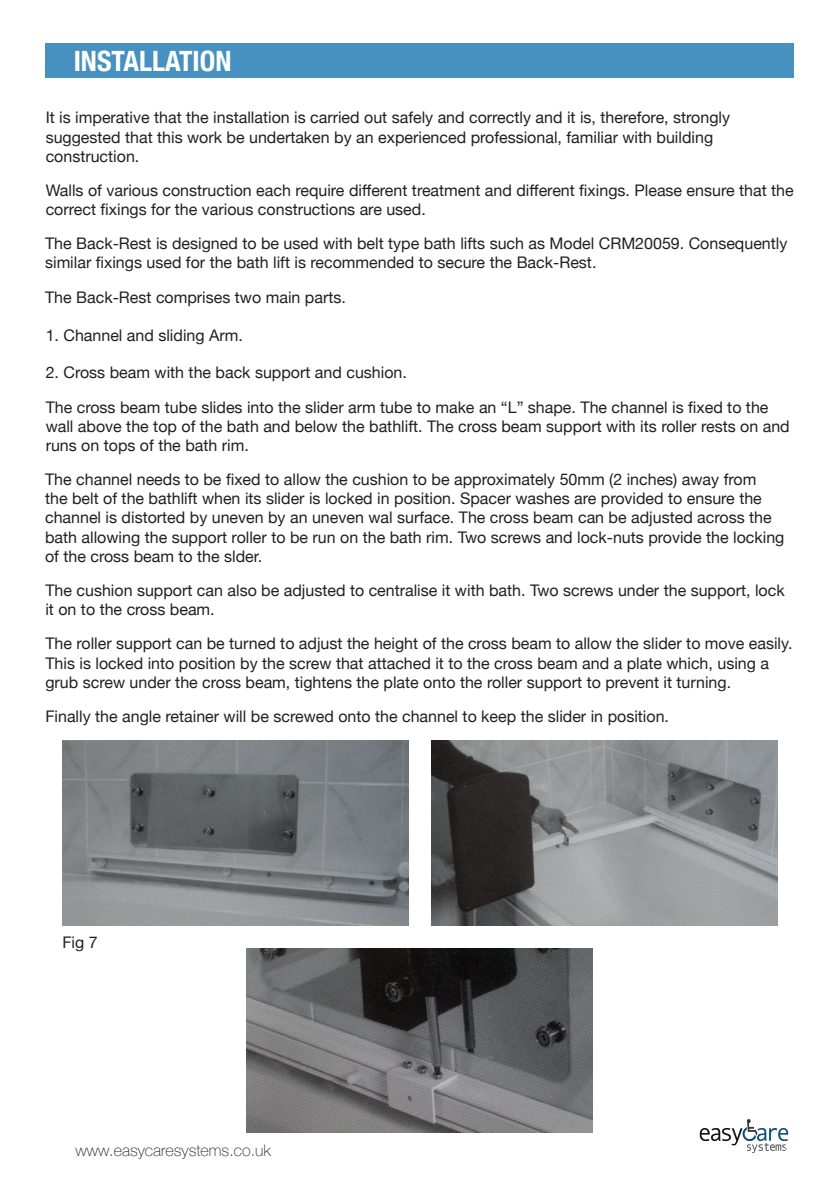
<style>
.page{position:relative;width:839px;height:1191px;background:#fff}
.page>*{position:absolute;margin:0;border:0;box-sizing:border-box;transform-origin:0 0}
.t1{font:700 condensed 28px "Helvetica Neue";color:#fff}
.t2{font:16px/19.2px "Helvetica Neue";color:#231f20}
.t3{font:100 16px "Helvetica Neue";color:#221e1f}
</style>
<div class="page">
<div style="left:45px;top:44px;width:749px;height:34px;background:#4691bf"></div>
<img style="left:62px;top:741px;width:346px;height:184px">
<img style="left:431px;top:741px;width:346px;height:184px">
<img style="left:247px;top:948px;width:345px;height:184px">
<img style="left:699px;top:1119px;width:90px;height:34px">
<h1 class="t1" style="left:74px;top:38px;width:159px">INSTALLATION</h1>
<p class="t2" style="left:46px;top:109px;width:685px">It is imperative that the installation is carried out safely and correctly and it is, therefore, strongly suggested that this work be undertaken by an experienced professional, familiar with building construction.</p>
<p class="t2" style="left:46px;top:182px;width:749px">Walls of various construction each require different treatment and different fixings. Please ensure that the correct fixings for the various constructions are used.</p>
<p class="t2" style="left:45px;top:235px;width:743px">The Back-Rest is designed to be used with belt type bath lifts such as Model CRM20059. Consequently similar fixings used for the bath lift is recommended to secure the Back-Rest.</p>
<p class="t2" style="left:45px;top:288px;width:302px">The Back-Rest comprises two main parts.</p>
<p class="t2" style="left:46px;top:326px;width:199px">1. Channel and sliding Arm.</p>
<p class="t2" style="left:46px;top:364px;width:363px">2. Cross beam with the back support and cushion.</p>
<p class="t2" style="left:46px;top:398px;width:745px">The cross beam tube slides into the slider arm tube to make an “L” shape. The channel is fixed to the wall above the top of the bath and below the bathlift. The cross beam support with its roller rests on and runs on tops of the bath rim.</p>
<p class="t2" style="left:45px;top:471px;width:740px">The channel needs to be fixed to allow the cushion to be approximately 50mm (2 inches) away from<br>the belt of the bathlift when its slider is locked in position. Spacer washes are provided to ensure the channel is distorted by uneven by an uneven wal surface. The cross beam can be adjusted across the bath allowing the support roller to be run on the bath rim. Two screws and lock-nuts provide the locking of the cross beam to the slder.</p>
<p class="t2" style="left:45px;top:581px;width:740px">The cushion support can also be adjusted to centralise it with bath. Two screws under the support, lock it on to the cross beam.</p>
<p class="t2" style="left:45px;top:635px;width:748px">The roller support can be turned to adjust the height of the cross beam to allow the slider to move easily.<br>This is locked into position by the screw that attached it to the cross beam and a plate which, using a grub screw under the cross beam, tightens the plate onto the roller support to prevent it turning.</p>
<p class="t2" style="left:45px;top:707px;width:625px">Finally the angle retainer will be screwed onto the channel to keep the slider in position.</p>
<p class="t2" style="left:62px;top:933px;width:37px">Fig 7</p>
<p class="t3" style="left:75px;top:1137px;width:197px">www.easycaresystems.co.uk</p>
</div>
